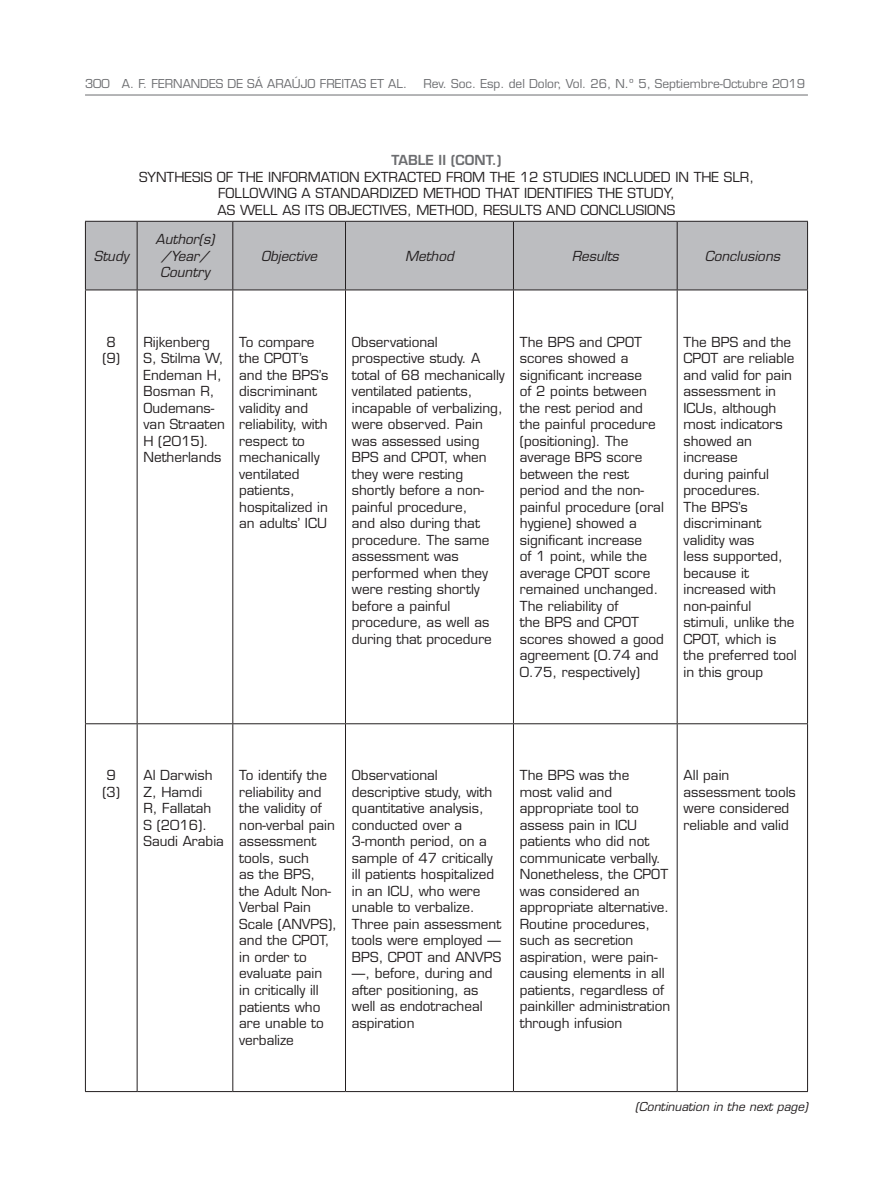
<style>
.page{position:relative;width:893px;height:1191px;background:#fff}
.page>*{position:absolute;margin:0;border:0;box-sizing:border-box;transform-origin:0 0}
.t1{font:13.5px/16.5px "Eurostile LT Std";color:#231f20}
.t2{font:italic 13.5px/16.5px "Eurostile LT Std";color:#231f20;text-align:center}
.t3{font:600 13.5px "Eurostile LT Std";color:#6c6d70}
.t4{font:12px "Eurostile LT Std";color:#6c6d70}
.t5{font:italic 12px "Eurostile LT Std";color:#231f20}
</style>
<div class="page">
<hr style="left:85px;top:95px;width:723px;height:1px;background:#6c6d70">
<div style="left:86px;top:222px;width:721px;height:67px;background:#bcbdc0"></div>
<hr style="left:85px;top:221px;width:52px;height:1px;background:#231f20">
<hr style="left:85px;top:222px;width:1px;height:67px;background:#231f20">
<hr style="left:137px;top:221px;width:96px;height:1px;background:#231f20">
<hr style="left:137px;top:222px;width:1px;height:67px;background:#231f20">
<hr style="left:233px;top:221px;width:112px;height:1px;background:#231f20">
<hr style="left:232px;top:222px;width:1px;height:67px;background:#231f20">
<hr style="left:345px;top:221px;width:168px;height:1px;background:#231f20">
<hr style="left:345px;top:222px;width:1px;height:67px;background:#231f20">
<hr style="left:513px;top:221px;width:164px;height:1px;background:#231f20">
<hr style="left:513px;top:222px;width:1px;height:67px;background:#231f20">
<hr style="left:677px;top:221px;width:131px;height:1px;background:#231f20">
<hr style="left:677px;top:222px;width:1px;height:67px;background:#231f20">
<hr style="left:807px;top:222px;width:1px;height:67px;background:#231f20">
<hr style="left:85px;top:289px;width:52px;height:1px;background:#231f20">
<hr style="left:85px;top:290px;width:1px;height:433px;background:#231f20">
<hr style="left:137px;top:289px;width:96px;height:1px;background:#231f20">
<hr style="left:137px;top:290px;width:1px;height:433px;background:#231f20">
<hr style="left:233px;top:289px;width:112px;height:1px;background:#231f20">
<hr style="left:232px;top:290px;width:1px;height:433px;background:#231f20">
<hr style="left:345px;top:289px;width:168px;height:1px;background:#231f20">
<hr style="left:345px;top:290px;width:1px;height:433px;background:#231f20">
<hr style="left:513px;top:289px;width:164px;height:1px;background:#231f20">
<hr style="left:513px;top:290px;width:1px;height:433px;background:#231f20">
<hr style="left:677px;top:289px;width:131px;height:1px;background:#231f20">
<hr style="left:677px;top:290px;width:1px;height:433px;background:#231f20">
<hr style="left:807px;top:290px;width:1px;height:433px;background:#231f20">
<hr style="left:85px;top:723px;width:52px;height:1px;background:#231f20">
<hr style="left:85px;top:724px;width:1px;height:367px;background:#231f20">
<hr style="left:137px;top:723px;width:96px;height:1px;background:#231f20">
<hr style="left:137px;top:724px;width:1px;height:367px;background:#231f20">
<hr style="left:233px;top:723px;width:112px;height:1px;background:#231f20">
<hr style="left:232px;top:724px;width:1px;height:367px;background:#231f20">
<hr style="left:345px;top:723px;width:168px;height:1px;background:#231f20">
<hr style="left:345px;top:724px;width:1px;height:367px;background:#231f20">
<hr style="left:513px;top:723px;width:164px;height:1px;background:#231f20">
<hr style="left:513px;top:724px;width:1px;height:367px;background:#231f20">
<hr style="left:677px;top:723px;width:131px;height:1px;background:#231f20">
<hr style="left:677px;top:724px;width:1px;height:367px;background:#231f20">
<hr style="left:807px;top:724px;width:1px;height:367px;background:#231f20">
<hr style="left:85px;top:1091px;width:52px;height:1px;background:#231f20">
<hr style="left:137px;top:1091px;width:96px;height:1px;background:#231f20">
<hr style="left:233px;top:1091px;width:112px;height:1px;background:#231f20">
<hr style="left:345px;top:1091px;width:168px;height:1px;background:#231f20">
<hr style="left:513px;top:1091px;width:164px;height:1px;background:#231f20">
<hr style="left:677px;top:1091px;width:131px;height:1px;background:#231f20">
<p class="t4" style="left:85px;top:76px;width:324px">300 A. F. FERNANDES DE SÁ ARAÚJO FREITAS ET AL.</p>
<p class="t4" style="left:423px;top:76px;width:383px">Rev. Soc. Esp. del Dolor, Vol. 26, N.º 5, Septiembre-Octubre 2019</p>
<p class="t2" style="left:94px;top:248px;width:36px">Study</p>
<p class="t3" style="left:391px;top:152px;width:111px">TABLE II (CONT.)</p>
<p class="t1" style="left:139px;top:169px;width:616px;text-align:center">SYNTHESIS OF THE INFORMATION EXTRACTED FROM THE 12 STUDIES INCLUDED IN THE SLR,<br>FOLLOWING A STANDARDIZED METHOD THAT IDENTIFIES THE STUDY,<br>AS WELL AS ITS OBJECTIVES, METHOD, RESULTS AND CONCLUSIONS</p>
<p class="t2" style="left:155px;top:231px;width:61px">Author(s) /Year/<br>Country</p>
<p class="t2" style="left:261px;top:248px;width:58px">Objective</p>
<p class="t2" style="left:405px;top:248px;width:50px">Method</p>
<p class="t2" style="left:572px;top:248px;width:49px">Results</p>
<p class="t2" style="left:705px;top:248px;width:77px">Conclusions</p>
<p class="t1" style="left:102px;top:334px;width:19px;text-align:center">8 (9)</p>
<p class="t1" style="left:144px;top:334px;width:83px">Rijkenberg<br>S, Stilma W,<br>Endeman H,<br>Bosman R,<br>Oudemans&shy;van Straaten<br>H (2015).<br>Netherlands</p>
<p class="t1" style="left:239px;top:334px;width:91px">To compare the CPOT’s and the BPS’s discriminant validity and reliability, with respect to mechanically ventilated patients, hospitalized in an adults’ ICU</p>
<p class="t1" style="left:352px;top:334px;width:154px">Observational prospective study. A total of 68 mechanically ventilated patients, incapable of verbalizing, were observed. Pain was assessed using<br>BPS and CPOT, when they were resting shortly before a non&shy;painful procedure,<br>and also during that procedure. The same assessment was performed when they were resting shortly before a painful procedure, as well as during that procedure</p>
<p class="t1" style="left:520px;top:334px;width:146px">The BPS and CPOT scores showed a significant increase<br>of 2 points between the rest period and the painful procedure (positioning). The average BPS score between the rest period and the non&shy;painful procedure (oral hygiene) showed a significant increase<br>of 1 point, while the average CPOT score remained unchanged.<br>The reliability of<br>the BPS and CPOT scores showed a good agreement (0.74 and<br>0.75, respectively)</p>
<p class="t1" style="left:684px;top:333px;width:115px">The BPS and the<br>CPOT are reliable and valid for pain assessment in<br>ICUs, although most indicators showed an increase<br>during painful procedures.<br>The BPS’s discriminant validity was<br>less supported, because it increased with non-painful stimuli, unlike the<br>CPOT, which is the preferred tool in this group</p>
<p class="t1" style="left:102px;top:767px;width:19px;text-align:center">9 (3)</p>
<p class="t1" style="left:144px;top:767px;width:82px">Al Darwish<br>Z, Hamdi<br>R, Fallatah<br>S (2016).<br>Saudi Arabia</p>
<p class="t1" style="left:239px;top:767px;width:99px">To identify the reliability and the validity of non-verbal pain assessment tools, such<br>as the BPS, the Adult Non-<br>Verbal Pain<br>Scale (ANVPS), and the CPOT, in order to evaluate pain<br>in critically ill patients who are unable to verbalize</p>
<p class="t1" style="left:352px;top:767px;width:151px">Observational descriptive study, with quantitative analysis, conducted over a<br>3-month period, on a sample of 47 critically ill patients hospitalized in an ICU, who were unable to verbalize.<br>Three pain assessment tools were employed —<br>BPS, CPOT and ANVPS —, before, during and after positioning, as well as endotracheal aspiration</p>
<p class="t1" style="left:520px;top:767px;width:152px">The BPS was the<br>most valid and appropriate tool to assess pain in ICU patients who did not communicate verbally.<br>Nonetheless, the CPOT was considered an appropriate alternative.<br>Routine procedures, such as secretion aspiration, were pain&shy;causing elements in all patients, regardless of painkiller administration through infusion</p>
<p class="t1" style="left:684px;top:767px;width:114px">All pain assessment tools were considered reliable and valid</p>
<p class="t5" style="left:635px;top:1099px;width:174px">(Continuation in the next page)</p>
</div>
